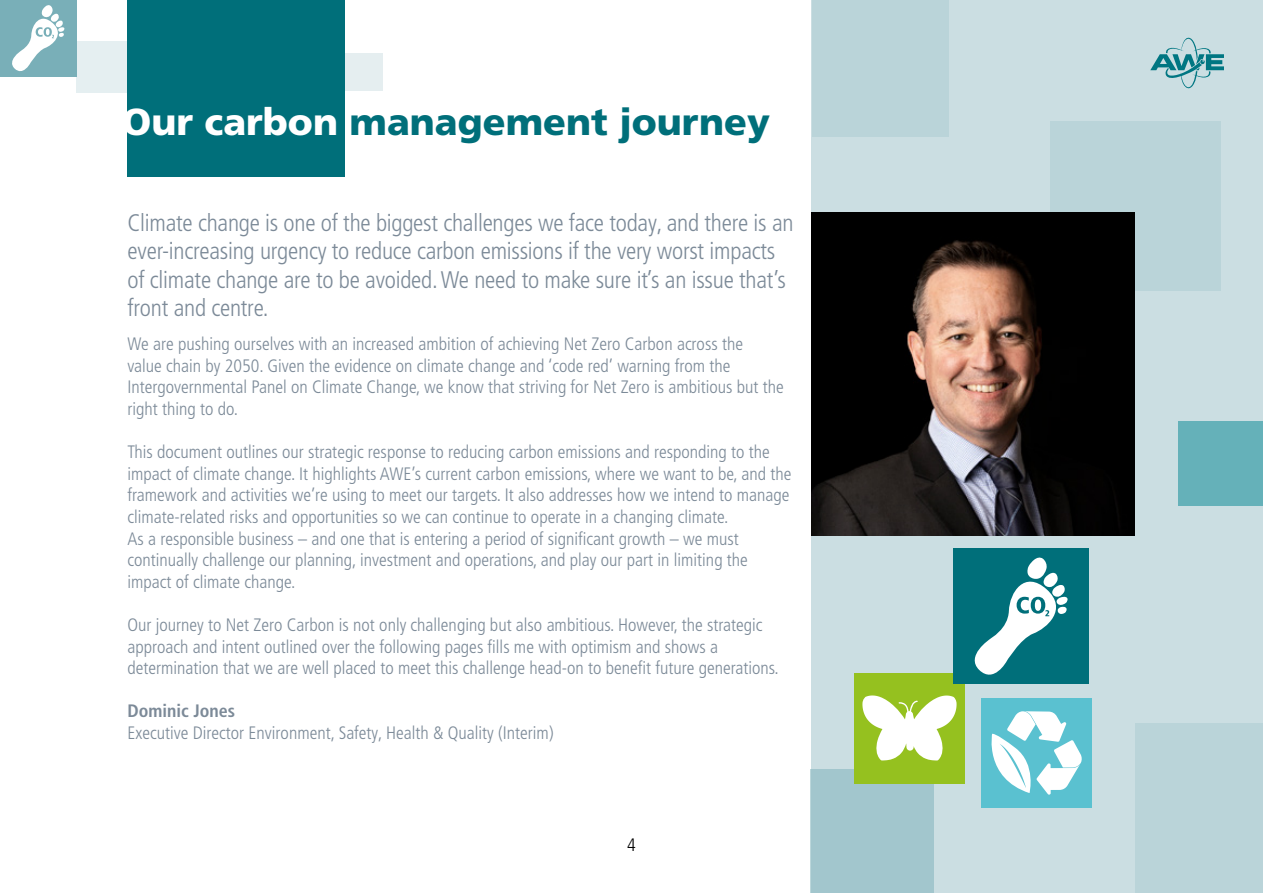
<style>
.page{position:relative;width:1263px;height:893px;background:#fff}
.page>*{position:absolute;margin:0;border:0;box-sizing:border-box;transform-origin:0 0}
.t1{font:900 37.5px "Frutiger LT Pro";color:#006f7a}
.t2{font:300 condensed 24px/28.5px "Frutiger LT Pro";letter-spacing:-.01em;color:#7c8a98}
.t3{font:300 condensed 18px/21.6px "Frutiger LT Pro";color:#7c8a98}
.t4{font:700 condensed 18px "Frutiger LT Pro";color:#7c8a98}
.t5{font:300 condensed 18px "Frutiger LT Pro";color:#000}
.s1{color:#fff}
</style>
<div class="page">
<div style="left:812px;top:0;width:451px;height:893px;background:#cbdee2"></div>
<div style="left:812px;top:0;width:136px;height:137px;background:#bad4d9"></div>
<div style="left:1135px;top:723px;width:128px;height:170px;background:#bad4d9"></div>
<div style="left:1050px;top:121px;width:170px;height:169px;background:#bad4d9"></div>
<div style="left:810px;top:769px;width:124px;height:124px;background:#a2c6cd"></div>
<div style="left:1178px;top:421px;width:85px;height:85px;background:#65b1b9"></div>
<div style="left:76px;top:42px;width:52px;height:51px;background:#e5eff1"></div>
<div style="left:345px;top:54px;width:37px;height:37px;background:#e5eef0"></div>
<div style="left:128px;top:0;width:217px;height:176px;background:#006f7a"></div>
<div style="left:0;top:0;width:76px;height:76px;background:#79afb8"></div>
<svg style="left:12px;top:5px;width:53px;height:67px"></svg>
<svg style="left:1150px;top:37px;width:74px;height:51px"></svg>
<div style="left:854px;top:673px;width:111px;height:110px;background:#95c11f"></div>
<svg style="left:862px;top:695px;width:94px;height:66px"></svg>
<div style="left:953px;top:548px;width:136px;height:136px;background:#006f7a"></div>
<svg style="left:974px;top:557px;width:94px;height:118px"></svg>
<div style="left:1035px;top:599px;width:6px;height:12px;background:#fff;border-radius:50%"></div>
<div style="left:981px;top:698px;width:111px;height:110px;background:#5ac1d0"></div>
<svg style="left:991px;top:711px;width:91px;height:84px"></svg>
<img style="left:811px;top:213px;width:323px;height:322px">
<h1 class="t1" style="left:122px;top:99px;width:649px"><span class="s1">Our carbon</span> management journey</h1>
<p class="t2" style="left:128px;top:208px;width:667px">Climate change is one of the biggest challenges we face today, and there is an ever-increasing urgency to reduce carbon emissions if the very worst impacts of climate change are to be avoided.We need to make sure it’s an issue that’s front and centre.</p>
<p class="t3" style="left:128px;top:333px;width:658px">We are pushing ourselves with an increased ambition of achieving Net Zero Carbon across the<br>value chain by 2050. Given the evidence on climate change and ‘code red’ warning from the Intergovernmental Panel on Climate Change, we know that striving for Net Zero is ambitious but the right thing to do.</p>
<p class="t3" style="left:128px;top:441px;width:665px">This document outlines our strategic response to reducing carbon emissions and responding to the impact of climate change. It highlights AWE’s current carbon emissions, where we want to be, and the framework and activities we’re using to meet our targets. It also addresses how we intend to manage climate-related risks and opportunities so we can continue to operate in a changing climate.<br>As a responsible business – and one that is entering a period of significant growth – we must continually challenge our planning, investment and operations, and play our part in limiting the impact of climate change.</p>
<p class="t3" style="left:128px;top:614px;width:653px">Our journey to Net Zero Carbon is not only challenging but also ambitious. However, the strategic approach and intent outlined over the following pages fills me with optimism and shows a determination that we are well placed to meet this challenge head-on to benefit future generations.</p>
<p class="t4" style="left:128px;top:700px;width:109px">Dominic Jones</p>
<p class="t3" style="left:128px;top:722px;width:428px">Executive Director Environment, Safety, Health &amp; Quality (Interim)</p>
<p class="t5" style="left:627px;top:835px;width:10px">4</p>
</div>
